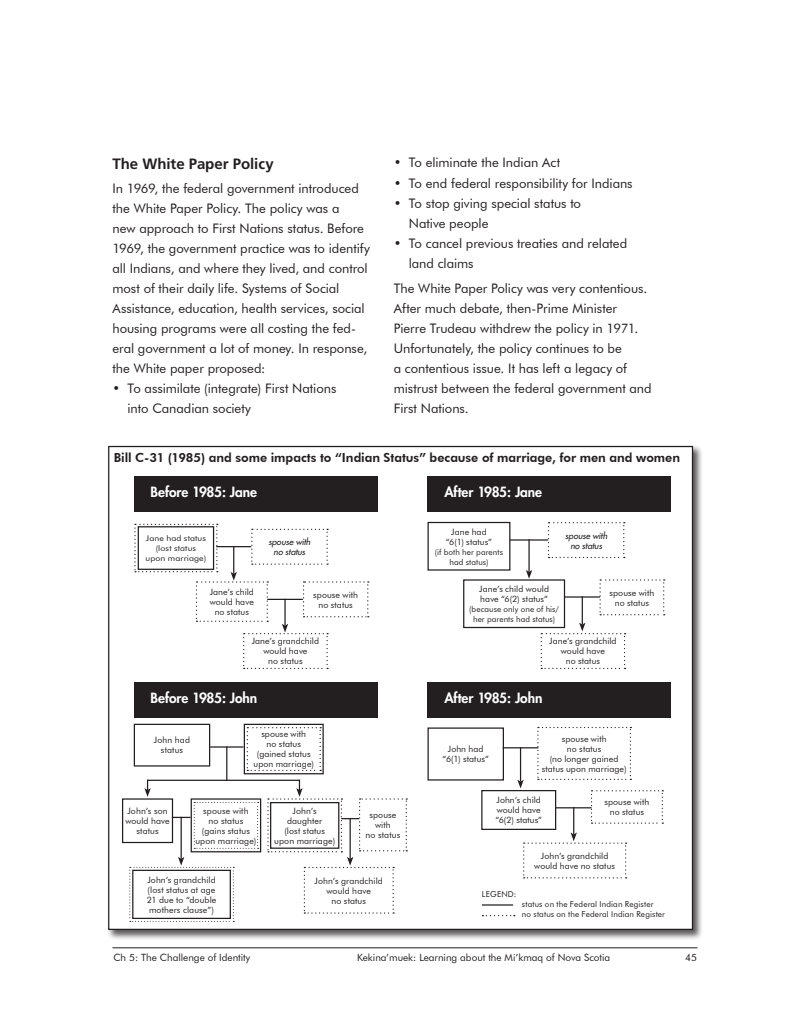
<style>
.page{position:relative;width:810px;height:1035px;background:#fff}
.page>*{position:absolute;margin:0;border:0;box-sizing:border-box;transform-origin:0 0}
.t1{font:700 15px "Frutiger";letter-spacing:-.005em;color:#231f20}
.t2{font:800 13.75px "Futura CE";letter-spacing:-.005em;color:#fff}
.t3{font:13.12px/20px "Futura BT";color:#231f20}
.t4{font:800 12.5px "Futura BT";letter-spacing:-.005em;color:#231f20}
.t5{font:10px "Futura BT";color:#231f20}
.t6{font:8.75px/10px "Futura BT";letter-spacing:.01em;color:#231f20;text-align:center}
.t7{font:italic 8.75px/10px "Futura CE";letter-spacing:-.005em;color:#231f20;text-align:center}
.t8{font:8.12px/10px "Futura BT";letter-spacing:.015em;color:#231f20;text-align:center}
.t9{font:7.88px/10px "Futura BT";letter-spacing:.015em;color:#231f20;text-align:center;scale:1.11 1}
</style>
<div class="page">
<hr style="left:112px;top:948px;width:586px;height:1px;background:#231f20">
<div style="left:107px;top:445px;width:597px;height:496px;background:#231f20;opacity:.75"></div>
<div style="left:109px;top:447px;width:583px;height:482px;background:#fff"></div>
<div style="left:191px;top:798px;width:70px;height:54px;border:1px solid #231f20"></div>
<div style="left:134px;top:476px;width:244px;height:36px;background:#231f20"></div>
<div style="left:428px;top:476px;width:243px;height:36px;background:#231f20"></div>
<div style="left:134px;top:682px;width:244px;height:36px;background:#231f20"></div>
<div style="left:428px;top:682px;width:243px;height:36px;background:#231f20"></div>
<div style="left:134px;top:724px;width:76px;height:43px;border:1px solid #231f20"></div>
<hr style="left:226px;top:746px;width:1px;height:35px;background:#231f20">
<hr style="left:210px;top:746px;width:33px;height:2px;background:#231f20">
<div style="left:122px;top:798px;width:51px;height:45px;border:1px solid #231f20"></div>
<svg style="left:144px;top:780px;width:7px;height:17px"></svg>
<hr style="left:147px;top:780px;width:153px;height:1px;background:#231f20">
<svg style="left:172px;top:802px;width:87px;height:47px"></svg>
<hr style="left:181px;top:817px;width:1px;height:42px;background:#231f20">
<svg style="left:267px;top:780px;width:140px;height:134px"></svg>
<div style="left:428px;top:522px;width:82px;height:49px;border:1px solid #231f20"></div>
<svg style="left:548px;top:522px;width:77px;height:36px"></svg>
<div style="left:463px;top:579px;width:102px;height:49px;border:1px solid #231f20"></div>
<hr style="left:510px;top:539px;width:38px;height:2px;background:#231f20">
<hr style="left:528px;top:539px;width:2px;height:33px;background:#231f20">
<svg style="left:526px;top:570px;width:6px;height:9px"></svg>
<svg style="left:541px;top:579px;width:124px;height:90px"></svg>
<div style="left:428px;top:727px;width:76px;height:54px;border:1px solid #231f20"></div>
<div style="left:481px;top:790px;width:75px;height:40px;border:1px solid #231f20"></div>
<hr style="left:503px;top:747px;width:35px;height:1px;background:#231f20">
<svg style="left:517px;top:727px;width:146px;height:152px"></svg>
<svg style="left:129px;top:857px;width:105px;height:65px"></svg>
<div style="left:270px;top:802px;width:69px;height:47px;border:1px solid #231f20"></div>
<div style="left:244px;top:724px;width:80px;height:50px;border:1px solid #231f20"></div>
<svg style="left:247px;top:727px;width:74px;height:44px"></svg>
<svg style="left:134px;top:524px;width:235px;height:145px"></svg>
<hr style="left:482px;top:904px;width:31px;height:2px;background:#231f20">
<svg style="left:482px;top:915px;width:33px;height:1px"></svg>
<p class="t1" style="left:112px;top:155px;width:163px">The White Paper Policy</p>
<p class="t3" style="left:112px;top:178px;width:259px">In 1969, the federal government introduced the White Paper Policy. The policy was a<br>new approach to First Nations status. Before 1969, the government practice was to identify all Indians, and where they lived, and control most of their daily life. Systems of Social Assistance, education, health services, social housing programs were all costing the fed&shy;eral government a lot of money. In response, the White paper proposed:</p>
<p class="t3" style="left:128px;top:379px;width:210px;text-indent:-15px">• To assimilate (integrate) First Nations into Canadian society</p>
<p class="t3" style="left:394px;top:153px;width:168px">• To eliminate the Indian Act</p>
<p class="t3" style="left:394px;top:173px;width:240px">• To end federal responsibility for Indians</p>
<p class="t3" style="left:409px;top:193px;width:174px;text-indent:-15px">• To stop giving special status to<br>Native people</p>
<p class="t3" style="left:409px;top:233px;width:220px;text-indent:-15px">• To cancel previous treaties and related land claims</p>
<p class="t3" style="left:394px;top:278px;width:259px">The White Paper Policy was very contentious.<br>After much debate, then-Prime Minister Pierre Trudeau withdrew the policy in 1971.<br>Unfortunately, the policy continues to be<br>a contentious issue. It has left a legacy of mistrust between the federal government and First Nations.</p>
<p class="t4" style="left:114px;top:450px;width:568px">Bill C-31 (1985) and some impacts to “Indian Status” because of marriage, for men and women</p>
<p class="t2" style="left:151px;top:482px;width:108px">Before 1985: Jane</p>
<p class="t2" style="left:444px;top:482px;width:99px">After 1985: Jane</p>
<p class="t9" style="left:146px;top:534px;width:56px">Jane had status (lost status upon marriage)</p>
<p class="t7" style="left:268px;top:537px;width:44px">spouse with no status</p>
<p class="t6" style="left:446px;top:526px;width:48px">Jane had “6(1) status”</p>
<p class="t8" style="left:435px;top:547px;width:70px">(if both her parents had status)</p>
<p class="t7" style="left:565px;top:530px;width:44px">spouse with no status</p>
<p class="t6" style="left:210px;top:587px;width:46px">Jane’s child would have no status</p>
<p class="t6" style="left:252px;top:636px;width:69px">Jane’s grandchild would have<br>no status</p>
<p class="t6" style="left:313px;top:590px;width:46px">spouse with no status</p>
<p class="t6" style="left:479px;top:584px;width:71px;text-align:left">Jane’s child would have “6(2) status”</p>
<p class="t8" style="left:469px;top:604px;width:91px">(because only one of his/ her parents had status)</p>
<p class="t6" style="left:549px;top:636px;width:69px">Jane’s grandchild would have<br>no status</p>
<p class="t6" style="left:610px;top:588px;width:46px">spouse with no status</p>
<p class="t2" style="left:151px;top:688px;width:108px">Before 1985: John</p>
<p class="t2" style="left:444px;top:688px;width:100px">After 1985: John</p>
<p class="t6" style="left:154px;top:735px;width:38px">John had status</p>
<p class="t6" style="left:254px;top:729px;width:62px">spouse with<br>no status (gained status upon marriage)</p>
<p class="t6" style="left:125px;top:806px;width:46px">John’s son would have status</p>
<p class="t6" style="left:195px;top:806px;width:63px">spouse with<br>no status<br>(gains status upon marriage)</p>
<p class="t6" style="left:274px;top:806px;width:63px">John’s daughter<br>(lost status upon marriage)</p>
<p class="t6" style="left:366px;top:810px;width:36px">spouse with<br>no status</p>
<p class="t6" style="left:147px;top:875px;width:71px;text-align:justify">John’s grandchild (lost status at age 21 due to “double mothers clause”)</p>
<p class="t6" style="left:315px;top:875px;width:70px">John’s grandchild would have<br>no status</p>
<p class="t6" style="left:443px;top:744px;width:48px">John had “6(1) status”</p>
<p class="t6" style="left:542px;top:734px;width:86px">spouse with<br>no status<br>(no longer gained status upon marriage)</p>
<p class="t6" style="left:495px;top:795px;width:48px;text-align:left">John’s child would have “6(2) status”</p>
<p class="t6" style="left:534px;top:851px;width:82px">John’s grandchild would have no status</p>
<p class="t6" style="left:605px;top:797px;width:46px">spouse with no status</p>
<p class="t8" style="left:482px;top:889px;width:36px">LEGEND:</p>
<p class="t8" style="left:522px;top:899px;width:145px;text-align:left">status on the Federal Indian Register<br>no status on the Federal Indian Register</p>
<p class="t5" style="left:113px;top:952px;width:138px">Ch 5: The Challenge of Identity</p>
<p class="t5" style="left:357px;top:952px;width:255px">Kekina’muek: Learning about the Mi’kmaq of Nova Scotia</p>
<p class="t5" style="left:685px;top:952px;width:13px">45</p>
</div>
